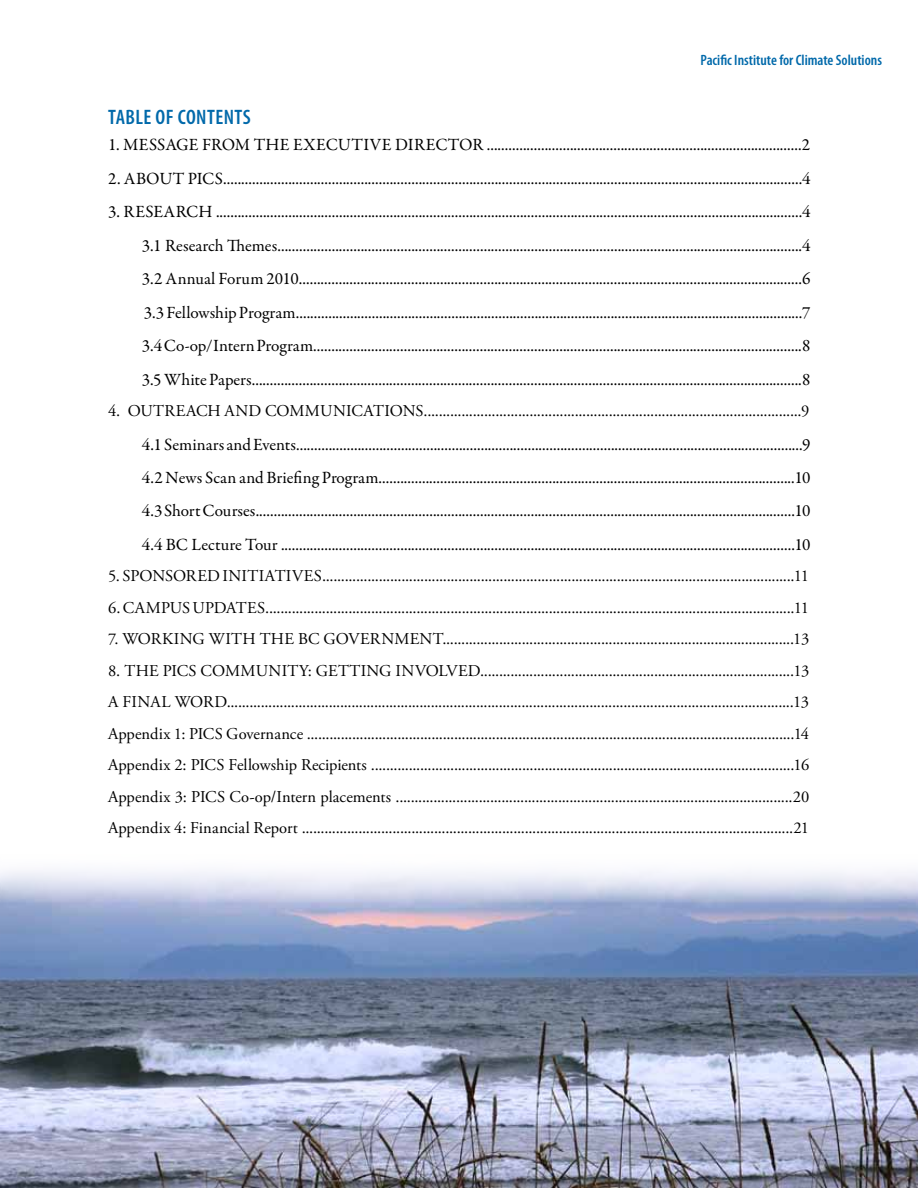
<style>
.page{position:relative;width:918px;height:1188px;background:#fff}
.page>*{position:absolute;margin:0;border:0;box-sizing:border-box;transform-origin:0 0}
.t1{font:600 condensed 21px "Myriad Pro";letter-spacing:.02em;color:#0069aa}
.t2{font:17.25px/33.5px "Garamond Premr Pro";color:#000;text-align:justify}
.t3{font:16.5px/31.5px "Adobe Garamond Pro";letter-spacing:.005em;color:#000;text-align:justify}
.t4{font:600 condensed 15px "Myriad Pro";color:#0069aa}
</style>
<div class="page">
<img style="left:0;top:871px;width:918px;height:317px">
<p class="t4" style="left:700px;top:51px;width:183px">Pacific Institute for Climate Solutions</p>
<p class="t1" style="left:108px;top:104px;width:136px">Table of Contents</p>
<p class="t2" style="left:108px;top:129px;width:704px">1. MESSAGE FROM THE EXECUTIVE DIRECTOR .......................................................................................2</p>
<p class="t2" style="left:108px;top:162px;width:704px">2. ABOUT PICS................................................................................................................................................................4</p>
<p class="t2" style="left:142px;top:196px;width:670px;text-indent:-34px">3. RESEARCH ..................................................................................................................................................................4<br>3.1 Research Themes.................................................................................................................................................4<br>3.2 Annual Forum 2010...........................................................................................................................................6<br>3.3 Fellowship Program............................................................................................................................................7<br>3.4 Co-op/Intern Program.......................................................................................................................................8<br>3.5 White Papers........................................................................................................................................................8</p>
<p class="t3" style="left:108px;top:396px;width:703px">4. OUTREACH AND COMMUNICATIONS....................................................................................................9</p>
<p class="t2" style="left:142px;top:428px;width:670px">4.1 Seminars and Events............................................................................................................................................9<br>4.2 News Scan and Briefing Program...................................................................................................................10<br>4.3 Short Courses.....................................................................................................................................................10<br>4.4 BC Lecture Tour ..............................................................................................................................................10</p>
<p class="t3" style="left:108px;top:561px;width:703px">5. SPONSORED INITIATIVES.............................................................................................................................11</p>
<p class="t3" style="left:108px;top:593px;width:703px">6. CAMPUS UPDATES............................................................................................................................................11</p>
<p class="t3" style="left:108px;top:624px;width:703px">7. WORKING WITH THE BC GOVERNMENT.............................................................................................13</p>
<p class="t3" style="left:108px;top:656px;width:703px">8. THE PICS COMMUNITY: GETTING INVOLVED...................................................................................13<br>A FINAL WORD......................................................................................................................................................13<br>Appendix 1: PICS Governance .................................................................................................................................14<br>Appendix 2: PICS Fellowship Recipients ................................................................................................................16<br>Appendix 3: PICS Co-op/Intern placements .........................................................................................................20<br>Appendix 4: Financial Report ..................................................................................................................................21</p>
</div>
